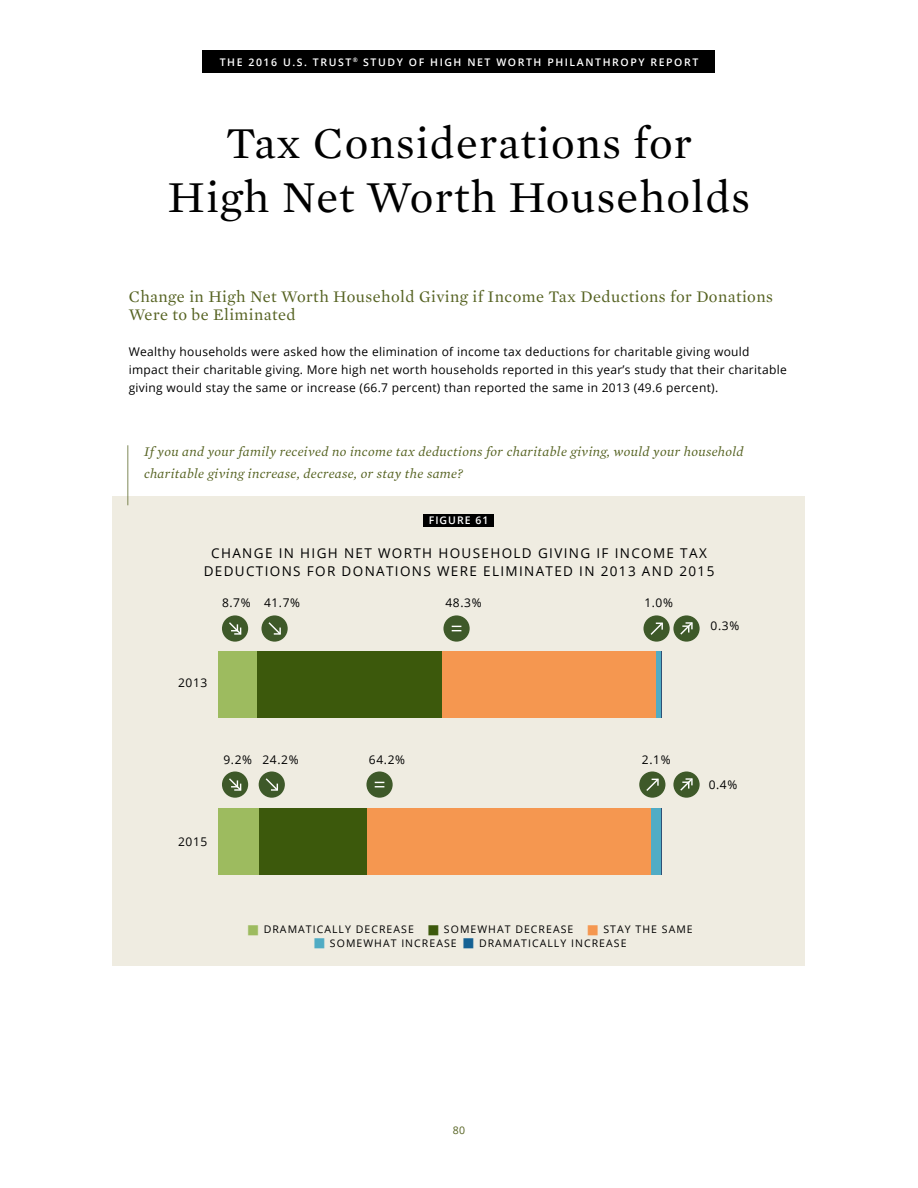
<style>
.page{position:relative;width:918px;height:1188px;background:#fff}
.page>*{position:absolute;margin:0;border:0;box-sizing:border-box;transform-origin:0 0}
.t1{font:45px/54px "Mercury Text G1 Roman";letter-spacing:.025em;color:#000;text-align:center}
.t2{font:16.5px/18px "Mercury Text G1 Roman";letter-spacing:.025em;color:#556221}
.t3{font:italic 13.5px/22.5px "Mercury Text G1";letter-spacing:.025em;color:#556221}
.t4{font:13.5px/18px "Open Sans";letter-spacing:.1em;color:#000;text-align:center}
.t5{font:12px/18px "Open Sans";letter-spacing:.025em;color:#000}
.t6{font:10.5px "Open Sans";letter-spacing:.1em;color:#000}
.t7{font:600 10.5px "Open Sans";letter-spacing:.15em;color:#fff}
.t8{font:10.5px "Open Sans";color:#556221}
.s1{font-family:"Minion Pro";font-size:34.5px;color:#9dbb5f}
.s2{font-family:"Minion Pro";font-size:34.5px;color:#3c590c}
.s3{font-family:"Minion Pro";font-size:34.5px;color:#f59750}
.s4{font-family:"Minion Pro";font-size:34.5px;color:#50acc4}
.s5{font-family:"Minion Pro";font-size:34.5px;color:#156294}
</style>
<div class="page">
<div style="left:202px;top:51px;width:514px;height:22px;background:#000"></div>
<div style="left:112px;top:496px;width:694px;height:470px;background:#efece1"></div>
<hr style="left:128px;top:445px;width:1px;height:60px;background:#556221">
<div style="left:424px;top:514px;width:70px;height:13px;background:#000"></div>
<hr style="left:661px;top:651px;width:1px;height:67px;background:#2f4f75">
<hr style="left:661px;top:808px;width:1px;height:67px;background:#2f4f75">
<div style="left:656px;top:651px;width:5px;height:67px;background:#50acc5"></div>
<div style="left:651px;top:808px;width:10px;height:67px;background:#50acc5"></div>
<div style="left:442px;top:651px;width:214px;height:67px;background:#f59750"></div>
<div style="left:366px;top:808px;width:285px;height:67px;background:#f59750"></div>
<div style="left:257px;top:651px;width:185px;height:67px;background:#3c590c"></div>
<div style="left:259px;top:808px;width:107px;height:67px;background:#3c590c"></div>
<div style="left:218px;top:651px;width:39px;height:67px;background:#9dbb5f"></div>
<div style="left:218px;top:808px;width:41px;height:67px;background:#9dbb5f"></div>
<div style="left:261px;top:615px;width:27px;height:27px;background:#3e5929;border-radius:50%"></div>
<svg style="left:268px;top:622px;width:13px;height:13px"></svg>
<div style="left:222px;top:615px;width:26px;height:27px;background:#3e5929;border-radius:50%"></div>
<svg style="left:229px;top:622px;width:13px;height:13px"></svg>
<div style="left:443px;top:615px;width:27px;height:27px;background:#3e5929;border-radius:50%"></div>
<svg style="left:452px;top:626px;width:9px;height:5px"></svg>
<div style="left:259px;top:771px;width:26px;height:27px;background:#3e5929;border-radius:50%"></div>
<svg style="left:265px;top:778px;width:13px;height:13px"></svg>
<div style="left:222px;top:771px;width:26px;height:27px;background:#3e5929;border-radius:50%"></div>
<svg style="left:229px;top:778px;width:13px;height:13px"></svg>
<div style="left:673px;top:615px;width:27px;height:27px;background:#3e5929;border-radius:50%"></div>
<svg style="left:680px;top:622px;width:13px;height:13px"></svg>
<div style="left:673px;top:771px;width:27px;height:27px;background:#3e5929;border-radius:50%"></div>
<svg style="left:680px;top:778px;width:13px;height:13px"></svg>
<div style="left:366px;top:771px;width:27px;height:27px;background:#3e5929;border-radius:50%"></div>
<svg style="left:375px;top:782px;width:9px;height:5px"></svg>
<div style="left:643px;top:615px;width:27px;height:27px;background:#3e5929;border-radius:50%"></div>
<svg style="left:650px;top:622px;width:13px;height:13px"></svg>
<div style="left:639px;top:771px;width:26px;height:27px;background:#3e5929;border-radius:50%"></div>
<svg style="left:646px;top:778px;width:13px;height:13px"></svg>
<p class="t7" style="left:220px;top:55px;width:480px">THE 2016 U.S. TRUST<sup>®</sup> STUDY OF HIGH NET WORTH PHILANTHROPY REPORT</p>
<h1 class="t1" style="left:168px;top:116px;width:584px">Tax Considerations for<br>High Net Worth Households</h1>
<h2 class="t2" style="left:129px;top:287px;width:646px">Change in High Net Worth Household Giving if Income Tax Deductions for Donations<br>Were to be Eliminated</h2>
<p class="t5" style="left:129px;top:342px;width:659px">Wealthy households were asked how the elimination of income tax deductions for charitable giving would impact their charitable giving. More high net worth households reported in this year’s study that their charitable giving would stay the same or increase (66.7 percent) than reported the same in 2013 (49.6 percent).</p>
<p class="t3" style="left:144px;top:440px;width:601px">If you and your family received no income tax deductions for charitable giving, would your household charitable giving increase, decrease, or stay the same?</p>
<p class="t7" style="left:429px;top:513px;width:61px">FIGURE 61</p>
<p class="t4" style="left:204px;top:543px;width:512px">CHANGE IN HIGH NET WORTH HOUSEHOLD GIVING IF INCOME TAX<br>DEDUCTIONS FOR DONATIONS WERE ELIMINATED IN 2013 AND 2015</p>
<p class="t5" style="left:222px;top:593px;width:80px">8.7% 41.7%</p>
<p class="t5" style="left:446px;top:593px;width:38px">48.3%</p>
<p class="t5" style="left:644px;top:593px;width:30px">1.0%</p>
<p class="t5" style="left:178px;top:674px;width:31px">2013</p>
<p class="t5" style="left:223px;top:751px;width:77px">9.2% 24.2%</p>
<p class="t5" style="left:369px;top:751px;width:38px">64.2%</p>
<p class="t5" style="left:642px;top:751px;width:30px">2.1%</p>
<p class="t5" style="left:178px;top:832px;width:31px">2015</p>
<p class="t5" style="left:711px;top:617px;width:30px">0.3%</p>
<p class="t5" style="left:709px;top:776px;width:30px">0.4%</p>
<p class="t6" style="left:246px;top:922px;width:169px"><span class="s1">■</span> DRAMATICALLY DECREASE</p>
<p class="t6" style="left:426px;top:922px;width:148px"><span class="s2">■</span> SOMEWHAT DECREASE</p>
<p class="t6" style="left:586px;top:922px;width:108px"><span class="s3">■</span> STAY THE SAME</p>
<p class="t6" style="left:312px;top:936px;width:146px"><span class="s4">■</span> SOMEWHAT INCREASE</p>
<p class="t6" style="left:462px;top:936px;width:166px"><span class="s5">■</span> DRAMATICALLY INCREASE</p>
<p class="t8" style="left:453px;top:1123px;width:14px">80</p>
</div>
